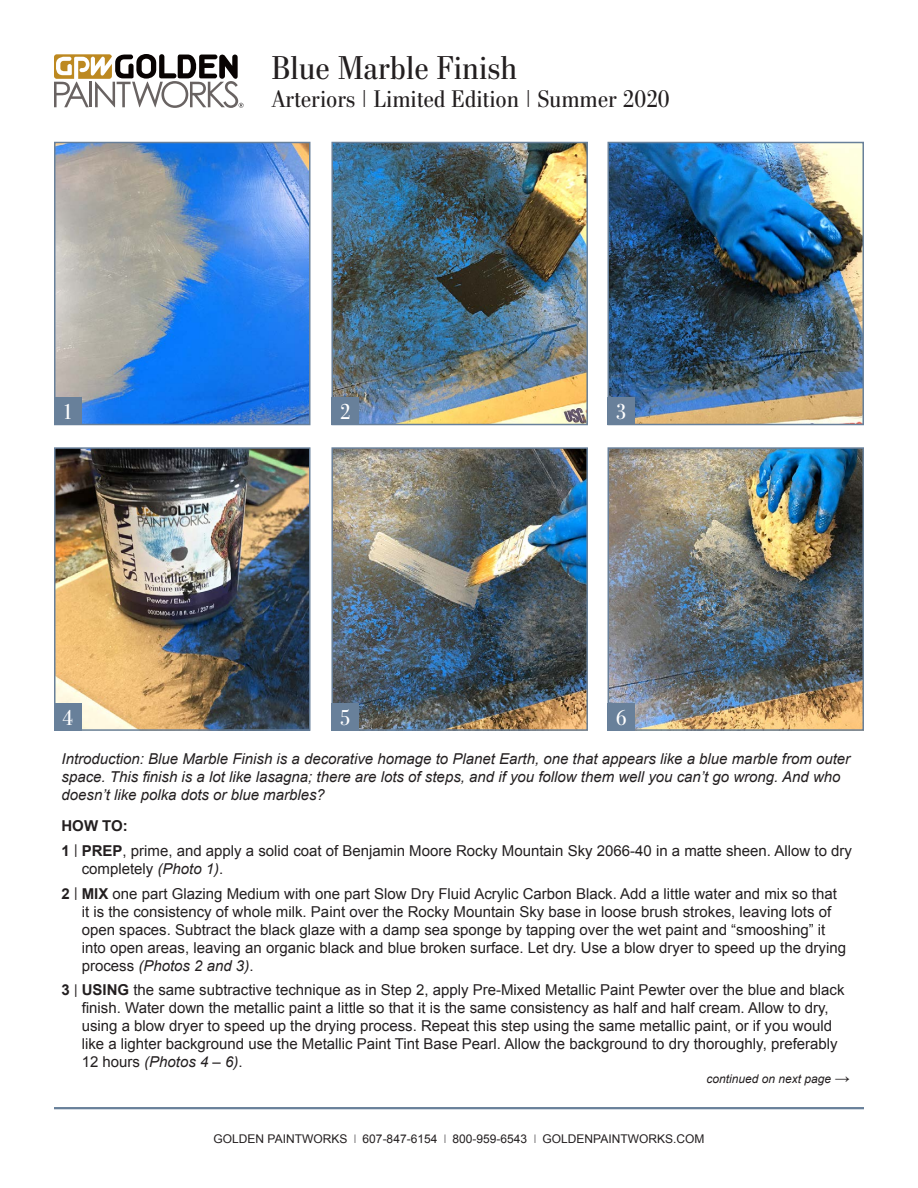
<style>
.page{position:relative;width:918px;height:1188px;background:#fff}
.page>*{position:absolute;margin:0;border:0;box-sizing:border-box;transform-origin:0 0}
.t1{font:33px "Stilson";letter-spacing:.02em;color:#231f20}
.t2{font:24px "Stilson";letter-spacing:.02em;color:#231f20}
.t3{font:21.6px "Stilson";color:#fff}
.t4{font:15px/18px "Arial";color:#231f20}
.t5{font:italic 15px/18px "Arial";color:#231f20}
.t6{font:700 15px "Arial";color:#231f20}
.t7{font:12px "Arial";color:#231f20}
.t8{font:italic 12px "Arial";color:#231f20}
.s1{font-weight:700}
.s2{font-size:13.5px}
.s3{font-style:italic}
.s4{font-size:15px}
.s5{font-family:"Stilson"}
</style>
<div class="page">
<img style="left:57px;top:145px;width:250px;height:277px">
<div style="left:54px;top:142px;width:256px;height:283px;border:2px solid #68809a"></div>
<img style="left:334px;top:145px;width:251px;height:277px">
<div style="left:331px;top:142px;width:257px;height:283px;border:2px solid #68809a"></div>
<img style="left:57px;top:450px;width:250px;height:278px">
<div style="left:54px;top:447px;width:256px;height:284px;border:2px solid #68809a"></div>
<img style="left:611px;top:145px;width:250px;height:277px">
<div style="left:608px;top:142px;width:256px;height:283px;border:2px solid #68809a"></div>
<img style="left:611px;top:450px;width:250px;height:278px">
<div style="left:608px;top:447px;width:256px;height:284px;border:2px solid #68809a"></div>
<svg style="left:54px;top:54px;width:190px;height:54px"></svg>
<div style="left:54px;top:398px;width:28px;height:27px;background:#68809a"></div>
<div style="left:331px;top:398px;width:28px;height:27px;background:#68809a"></div>
<div style="left:608px;top:398px;width:27px;height:27px;background:#68809a"></div>
<hr style="left:54px;top:1107px;width:810px;height:2px;background:#68809a">
<div style="left:54px;top:703px;width:28px;height:28px;background:#68809a"></div>
<div style="left:608px;top:703px;width:27px;height:28px;background:#68809a"></div>
<img style="left:334px;top:450px;width:251px;height:278px">
<div style="left:331px;top:447px;width:257px;height:284px;border:2px solid #68809a"></div>
<div style="left:331px;top:703px;width:28px;height:28px;background:#68809a"></div>
<p class="t1" style="left:272px;top:48px;width:247px">Blue Marble Finish</p>
<p class="t2" style="left:272px;top:85px;width:400px">Arteriors | Limited Edition | Summer 2020</p>
<p class="t3" style="left:65px;top:399px;width:8px">1</p>
<p class="t3" style="left:340px;top:399px;width:11px">2</p>
<p class="t3" style="left:617px;top:399px;width:11px">3</p>
<p class="t3" style="left:63px;top:705px;width:12px">4</p>
<p class="t3" style="left:341px;top:705px;width:11px">5</p>
<p class="t3" style="left:616px;top:705px;width:12px">6</p>
<p class="t5" style="left:62px;top:750px;width:790px">Introduction: Blue Marble Finish is a decorative homage to Planet Earth, one that appears like a blue marble from outer space. This finish is a lot like lasagna; there are lots of steps, and if you follow them well you can’t go wrong. And who doesn’t like polka dots or blue marbles?</p>
<p class="t6" style="left:62px;top:816px;width:68px">HOW TO:</p>
<p class="t4" style="left:82px;top:842px;width:772px;text-indent:-20px"><span class="s1">1</span> <span class="s2">|</span> <span class="s1">PREP</span>, prime, and apply a solid coat of Benjamin Moore Rocky Mountain Sky 2066-40 in a matte sheen. Allow to dry completely <span class="s3">(Photo 1)</span>.</p>
<p class="t4" style="left:82px;top:885px;width:766px;text-indent:-20px"><span class="s1">2</span> <span class="s2">|</span> <span class="s1">MIX</span> one part Glazing Medium with one part Slow Dry Fluid Acrylic Carbon Black. Add a little water and mix so that it is the consistency of whole milk. Paint over the Rocky Mountain Sky base in loose brush strokes, leaving lots of open spaces. Subtract the black glaze with a damp sea sponge by tapping over the wet paint and “smooshing” it into open areas, leaving an organic black and blue broken surface. Let dry. Use a blow dryer to speed up the drying process <span class="s3">(Photos 2 and 3)</span>.</p>
<p class="t4" style="left:82px;top:981px;width:764px;text-indent:-20px"><span class="s1">3</span> <span class="s2">|</span> <span class="s1">USING</span> the same subtractive technique as in Step 2, apply Pre-Mixed Metallic Paint Pewter over the blue and black finish. Water down the metallic paint a little so that it is the same consistency as half and half cream. Allow to dry, using a blow dryer to speed up the drying process. Repeat this step using the same metallic paint, or if you would like a lighter background use the Metallic Paint Tint Base Pearl. Allow the background to dry thoroughly, preferably 12 hours <span class="s3">(Photos 4 – 6)</span>.</p>
<p class="t8" style="left:706px;top:1071px;width:145px">continued on next page <span class="s4">→</span></p>
<p class="t7" style="left:214px;top:1131px;width:492px">GOLDEN PAINTWORKS <span class="s5">|</span> 607-847-6154 <span class="s5">|</span> 800-959-6543 <span class="s5">|</span> GOLDENPAINTWORKS.COM</p>
</div>
